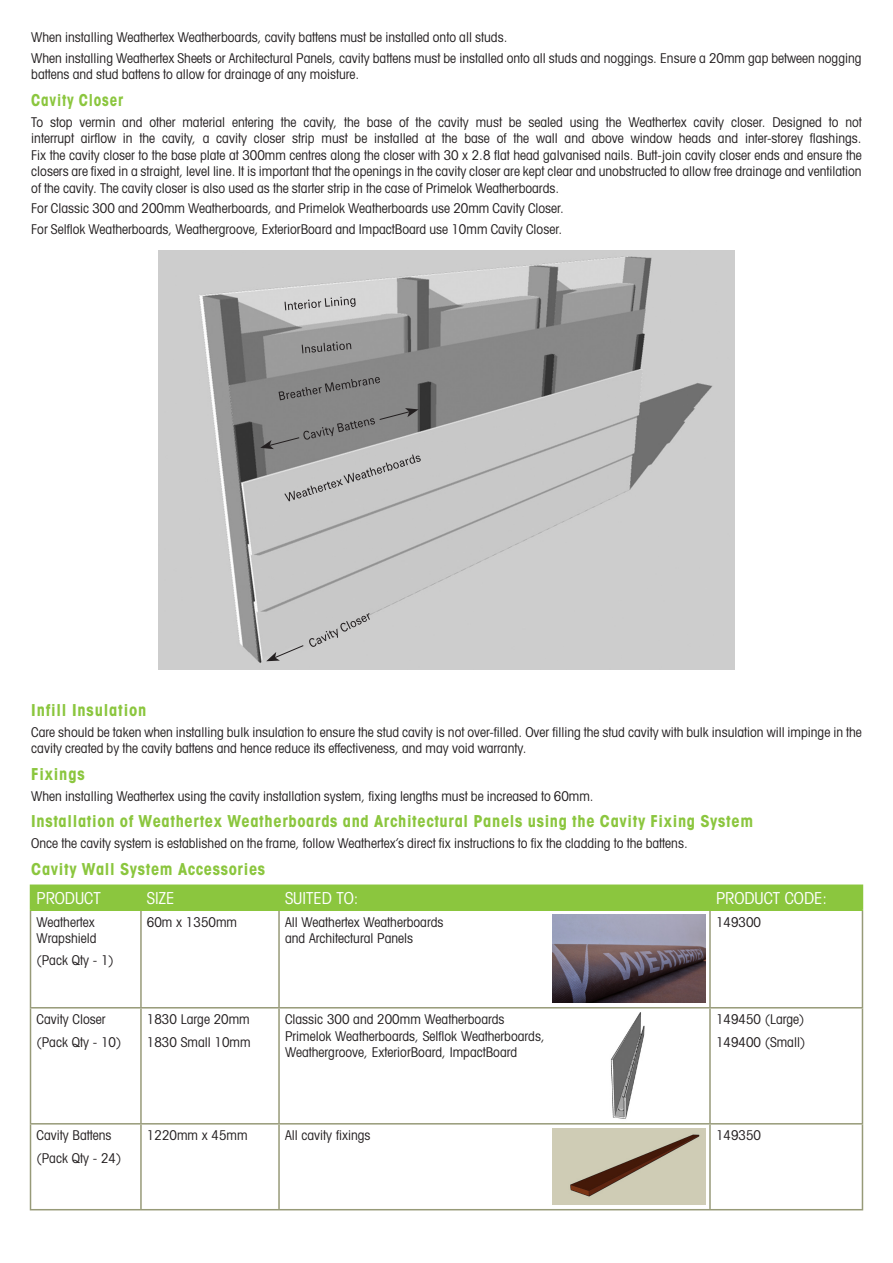
<style>
.page{position:relative;width:893px;height:1263px;background:#fff}
.page>*{position:absolute;margin:0;border:0;box-sizing:border-box;transform-origin:0 0}
.t1{font:700 condensed 16.5px "Avant Garde";letter-spacing:.04em;color:#8bc63e}
.t2{font:condensed 16.5px "Avant Garde";color:#fff}
.t3{font:700 condensed 16.5px "Avant Garde";letter-spacing:.04em;color:#8bc63e;scale:.92 1}
.t4{font:condensed 13.5px/16.5px "Avant Garde";color:#231f20}
</style>
<div class="page">
<img style="left:158px;top:251px;width:576px;height:418px">
<svg style="left:266px;top:613px;width:104px;height:48px"></svg>
<svg style="left:260px;top:408px;width:161px;height:93px"></svg>
<svg style="left:279px;top:377px;width:101px;height:23px"></svg>
<svg style="left:302px;top:342px;width:49px;height:11px"></svg>
<svg style="left:284px;top:297px;width:72px;height:13px"></svg>
<hr style="left:30px;top:911px;width:1px;height:96px;background:#979a78">
<hr style="left:140px;top:911px;width:2px;height:96px;background:#979a78">
<hr style="left:278px;top:911px;width:2px;height:96px;background:#979a78">
<hr style="left:709px;top:911px;width:2px;height:96px;background:#979a78">
<hr style="left:862px;top:911px;width:1px;height:96px;background:#979a78">
<hr style="left:30px;top:1008px;width:1px;height:115px;background:#979a78">
<hr style="left:30px;top:1007px;width:111px;height:1px;background:#979a78">
<hr style="left:140px;top:1008px;width:2px;height:115px;background:#979a78">
<hr style="left:141px;top:1007px;width:138px;height:1px;background:#979a78">
<hr style="left:278px;top:1008px;width:2px;height:115px;background:#979a78">
<hr style="left:279px;top:1007px;width:431px;height:1px;background:#979a78">
<hr style="left:709px;top:1008px;width:2px;height:115px;background:#979a78">
<hr style="left:862px;top:1008px;width:1px;height:115px;background:#979a78">
<hr style="left:710px;top:1007px;width:153px;height:1px;background:#979a78">
<hr style="left:30px;top:1124px;width:1px;height:85px;background:#979a78">
<hr style="left:30px;top:1123px;width:111px;height:1px;background:#979a78">
<hr style="left:30px;top:1209px;width:111px;height:1px;background:#979a78">
<hr style="left:140px;top:1124px;width:2px;height:85px;background:#979a78">
<hr style="left:141px;top:1123px;width:138px;height:1px;background:#979a78">
<hr style="left:141px;top:1209px;width:138px;height:1px;background:#979a78">
<hr style="left:278px;top:1124px;width:2px;height:85px;background:#979a78">
<hr style="left:279px;top:1123px;width:431px;height:1px;background:#979a78">
<hr style="left:279px;top:1209px;width:431px;height:1px;background:#979a78">
<hr style="left:709px;top:1124px;width:2px;height:85px;background:#979a78">
<hr style="left:862px;top:1124px;width:1px;height:85px;background:#979a78">
<hr style="left:710px;top:1123px;width:153px;height:1px;background:#979a78">
<hr style="left:710px;top:1209px;width:153px;height:1px;background:#979a78">
<hr style="left:30px;top:884px;width:111px;height:2px;background:#8bc63e">
<hr style="left:141px;top:884px;width:138px;height:2px;background:#8bc63e">
<hr style="left:279px;top:884px;width:431px;height:2px;background:#8bc63e">
<hr style="left:710px;top:884px;width:153px;height:2px;background:#8bc63e">
<div style="left:30px;top:886px;width:833px;height:23px;background:#8bc63e"></div>
<hr style="left:30px;top:909px;width:111px;height:2px;background:#8bc63e">
<hr style="left:141px;top:909px;width:138px;height:2px;background:#8bc63e">
<hr style="left:279px;top:909px;width:431px;height:2px;background:#8bc63e">
<hr style="left:710px;top:909px;width:153px;height:2px;background:#8bc63e">
<img style="left:610px;top:1012px;width:35px;height:107px">
<img style="left:553px;top:914px;width:153px;height:89px">
<img style="left:553px;top:1128px;width:153px;height:77px">
<p class="t4" style="left:31px;top:26px;width:832px;line-height:20.7px">When installing Weathertex Weatherboards, cavity battens must be installed onto all studs.<br>When installing Weathertex Sheets or Architectural Panels, cavity battens must be installed onto all studs and noggings. Ensure a 20mm gap between nogging</p>
<p class="t4" style="left:31px;top:66px;width:330px">battens and stud battens to allow for drainage of any moisture.</p>
<p class="t3" style="left:31px;top:89px;width:101px">Cavity Closer</p>
<p class="t4" style="left:31px;top:113px;width:832px;text-align:justify">To stop vermin and other material entering the cavity, the base of the cavity must be sealed using the Weathertex cavity closer. Designed to not interrupt airflow in the cavity, a cavity closer strip must be installed at the base of the wall and above window heads and inter-storey flashings.<br>Fix the cavity closer to the base plate at 300mm centres along the closer with 30 x 2.8 flat head galvanised nails. Butt-join cavity closer ends and ensure the closers are fixed in a straight, level line. It is important that the openings in the cavity closer are kept clear and unobstructed to allow free drainage and ventilation of the cavity. The cavity closer is also used as the starter strip in the case of Primelok Weatherboards.</p>
<p class="t4" style="left:31px;top:198px;width:534px;line-height:20.7px">For Classic 300 and 200mm Weatherboards, and Primelok Weatherboards use 20mm Cavity Closer.<br>For Selflok Weatherboards, Weathergroove, ExteriorBoard and ImpactBoard use 10mm Cavity Closer.</p>
<p class="t1" style="left:31px;top:699px;width:117px">Infill Insulation</p>
<p class="t4" style="left:31px;top:723px;width:832px">Care should be taken when installing bulk insulation to ensure the stud cavity is not over-filled. Over filling the stud cavity with bulk insulation will impinge in the cavity created by the cavity battens and hence reduce its effectiveness, and may void warranty.</p>
<p class="t1" style="left:31px;top:763px;width:55px">Fixings</p>
<p class="t4" style="left:31px;top:787px;width:564px">When installing Weathertex using the cavity installation system, fixing lengths must be increased to 60mm.</p>
<p class="t1" style="left:31px;top:811px;width:723px">Installation of Weathertex Weatherboards and Architectural Panels using the Cavity Fixing System</p>
<p class="t4" style="left:31px;top:835px;width:658px">Once the cavity system is established on the frame, follow Weathertex’s direct fix instructions to fix the cladding to the battens.</p>
<p class="t1" style="left:31px;top:858px;width:235px">Cavity Wall System Accessories</p>
<p class="t2" style="left:37px;top:888px;width:66px">PRODUCT</p>
<p class="t2" style="left:147px;top:888px;width:29px">SIZE</p>
<p class="t2" style="left:285px;top:888px;width:75px">SUITED TO:</p>
<p class="t2" style="left:716px;top:888px;width:112px">PRODUCT CODE:</p>
<p class="t4" style="left:37px;top:913px;width:61px">Weathertex<br>Wrapshield</p>
<p class="t4" style="left:37px;top:952px;width:79px">(Pack Qty - 1)</p>
<p class="t4" style="left:147px;top:913px;width:92px">60m x 1350mm</p>
<p class="t4" style="left:285px;top:913px;width:160px">All Weathertex Weatherboards and Architectural Panels</p>
<p class="t4" style="left:716px;top:913px;width:47px">149300</p>
<p class="t4" style="left:37px;top:1008px;width:86px;line-height:22.2px">Cavity Closer (Pack Qty - 10)</p>
<p class="t4" style="left:147px;top:1008px;width:105px;line-height:22.2px">1830 Large 20mm<br>1830 Small 10mm</p>
<p class="t4" style="left:285px;top:1011px;width:261px">Classic 300 and 200mm Weatherboards<br>Primelok Weatherboards, Selflok Weatherboards,<br>Weathergroove, ExteriorBoard, ImpactBoard</p>
<p class="t4" style="left:716px;top:1008px;width:91px;line-height:22.2px">149450 (Large)<br>149400 (Small)</p>
<p class="t4" style="left:37px;top:1124px;width:86px;line-height:22.2px">Cavity Battens (Pack Qty - 24)</p>
<p class="t4" style="left:147px;top:1127px;width:102px">1220mm x 45mm</p>
<p class="t4" style="left:285px;top:1127px;width:87px">All cavity fixings</p>
<p class="t4" style="left:716px;top:1127px;width:47px">149350</p>
</div>
